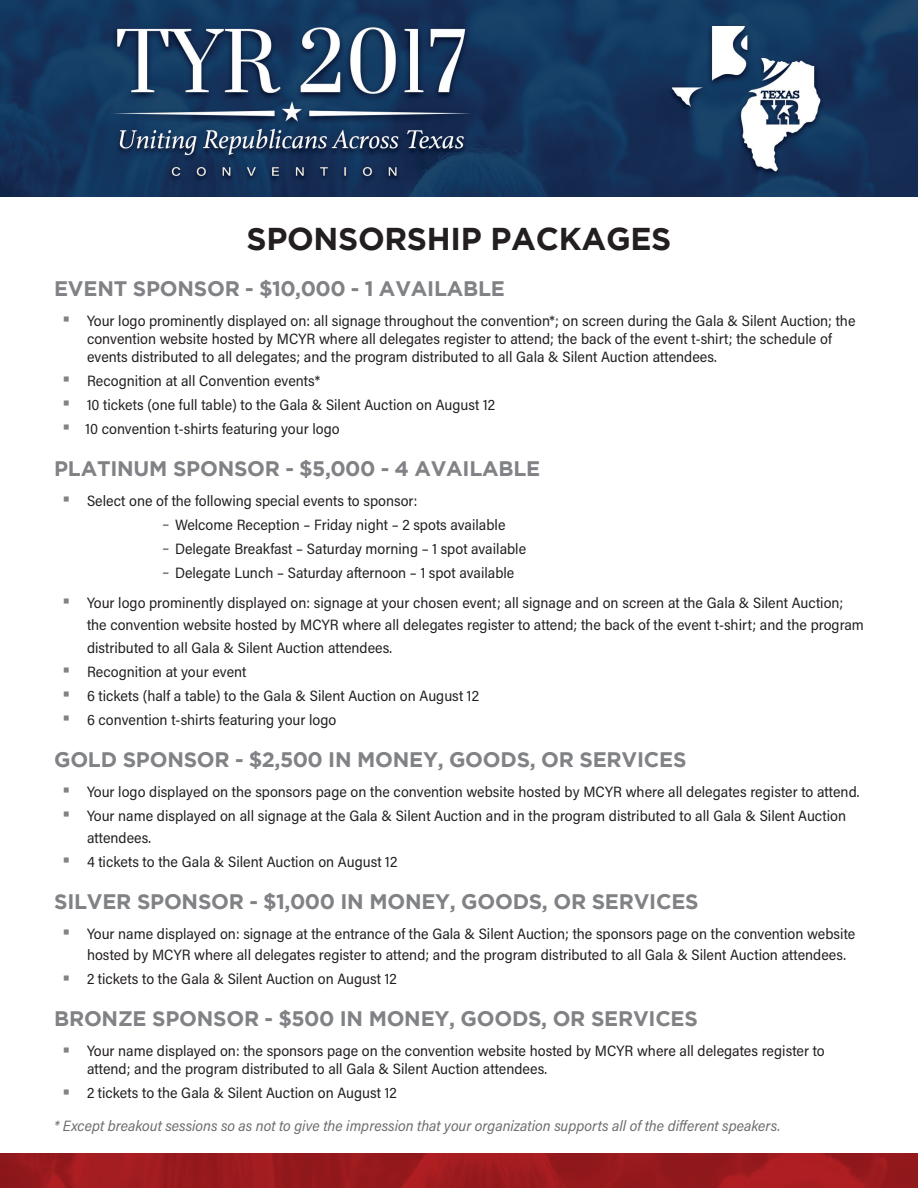
<style>
.page{position:relative;width:918px;height:1188px;background:#fff}
.page>*{position:absolute;margin:0;border:0;box-sizing:border-box;transform-origin:0 0}
.t1{font:700 31.5px "Gotham";letter-spacing:-.01em;color:#231f20}
.t2{font:700 21px "Gotham";letter-spacing:-.01em;color:#808285}
.t3{font:15px/18px "Acumin Pro Semi Cond";color:#231f20}
.t4{font:italic 15px "Acumin Pro Semi Cond";color:#6c6d70}
.s1{font-weight:300;font-size:31.5px;color:#808285}
.s2{font-size:22.5px;color:#808285}
</style>
<div class="page">
<img style="left:0;top:1153px;width:918px;height:35px">
<img style="left:0;top:0;width:918px;height:197px">
<h1 class="t1" style="left:247px;top:220px;width:426px">SPONSORSHIP PACKAGES</h1>
<h2 class="t2" style="left:54px;top:276px;width:452px">EVENT SPONSOR - $10,000 - 1 AVAILABLE</h2>
<p class="t3" style="left:87px;top:311px;width:770px;text-indent:-25px"><span class="s1">•</span> Your logo prominently displayed on: all signage throughout the convention*; on screen during the Gala &amp; Silent Auction; the convention website hosted by MCYR where all delegates register to attend; the back of the event t-shirt; the schedule of events distributed to all delegates; and the program distributed to all Gala &amp; Silent Auction attendees.</p>
<p class="t3" style="left:62px;top:371px;width:260px"><span class="s1">•</span> Recognition at all Convention events*</p>
<p class="t3" style="left:62px;top:395px;width:435px"><span class="s1">•</span> 10 tickets (one full table) to the Gala &amp; Silent Auction on August 12</p>
<p class="t3" style="left:62px;top:419px;width:279px"><span class="s1">•</span> 10 convention t-shirts featuring your logo</p>
<h2 class="t2" style="left:54px;top:456px;width:488px">PLATINUM SPONSOR - $5,000 - 4 AVAILABLE</h2>
<p class="t3" style="left:62px;top:491px;width:357px"><span class="s1">•</span> Select one of the following special events to sponsor:</p>
<p class="t3" style="left:162px;top:515px;width:345px"><span class="s2">-</span> Welcome Reception – Friday night – 2 spots available</p>
<p class="t3" style="left:162px;top:539px;width:366px"><span class="s2">-</span> Delegate Breakfast – Saturday morning – 1 spot available</p>
<p class="t3" style="left:162px;top:563px;width:354px"><span class="s2">-</span> Delegate Lunch – Saturday afternoon – 1 spot available</p>
<p class="t3" style="left:87px;top:591px;width:778px;line-height:22.5px;text-indent:-25px"><span class="s1">•</span> Your logo prominently displayed on: signage at your chosen event; all signage and on screen at the Gala &amp; Silent Auction; the convention website hosted by MCYR where all delegates register to attend; the back of the event t-shirt; and the program distributed to all Gala &amp; Silent Auction attendees.</p>
<p class="t3" style="left:62px;top:662px;width:186px"><span class="s1">•</span> Recognition at your event</p>
<p class="t3" style="left:62px;top:686px;width:419px"><span class="s1">•</span> 6 tickets (half a table) to the Gala &amp; Silent Auction on August 12</p>
<p class="t3" style="left:62px;top:710px;width:276px"><span class="s1">•</span> 6 convention t-shirts featuring your logo</p>
<h2 class="t2" style="left:54px;top:747px;width:634px">GOLD SPONSOR - $2,500 IN MONEY, GOODS, OR SERVICES</h2>
<p class="t3" style="left:62px;top:782px;width:799px"><span class="s1">•</span> Your logo displayed on the sponsors page on the convention website hosted by MCYR where all delegates register to attend.</p>
<p class="t3" style="left:87px;top:804px;width:761px;line-height:21.6px;text-indent:-25px"><span class="s1">•</span> Your name displayed on all signage at the Gala &amp; Silent Auction and in the program distributed to all Gala &amp; Silent Auction attendees.</p>
<p class="t3" style="left:62px;top:852px;width:337px"><span class="s1">•</span> 4 tickets to the Gala &amp; Silent Auction on August 12</p>
<h2 class="t2" style="left:54px;top:889px;width:646px">SILVER SPONSOR - $1,000 IN MONEY, GOODS, OR SERVICES</h2>
<p class="t3" style="left:87px;top:922px;width:770px;line-height:21.6px;text-indent:-25px"><span class="s1">•</span> Your name displayed on: signage at the entrance of the Gala &amp; Silent Auction; the sponsors page on the convention website hosted by MCYR where all delegates register to attend; and the program distributed to all Gala &amp; Silent Auction attendees.</p>
<p class="t3" style="left:62px;top:969px;width:337px"><span class="s1">•</span> 2 tickets to the Gala &amp; Silent Auction on August 12</p>
<h2 class="t2" style="left:54px;top:1007px;width:645px">BRONZE SPONSOR - $500 IN MONEY, GOODS, OR SERVICES</h2>
<p class="t3" style="left:87px;top:1041px;width:739px;text-indent:-25px"><span class="s1">•</span> Your name displayed on: the sponsors page on the convention website hosted by MCYR where all delegates register to attend; and the program distributed to all Gala &amp; Silent Auction attendees.</p>
<p class="t3" style="left:62px;top:1083px;width:337px"><span class="s1">•</span> 2 tickets to the Gala &amp; Silent Auction on August 12</p>
<p class="t4" style="left:54px;top:1115px;width:728px">* Except breakout sessions so as not to give the impression that your organization supports all of the different speakers.</p>
</div>
